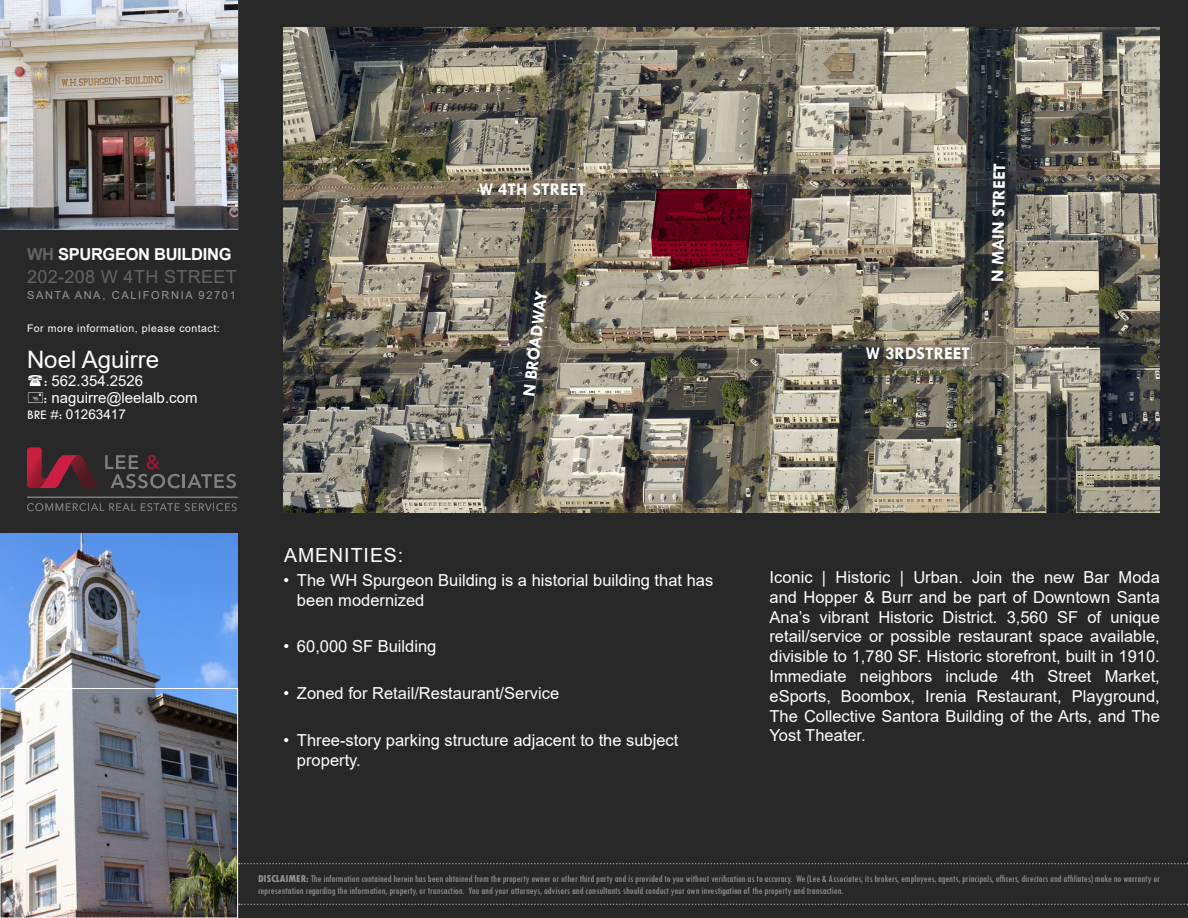
<style>
.page{position:relative;width:1188px;height:918px;background:#292829}
.page>*{position:absolute;margin:0;border:0;box-sizing:border-box;transform-origin:0 0}
.t1{font:24px "Arial";color:#fff}
.t2{font:19.5px "Arial";letter-spacing:.05em;color:#fff}
.t3{font:700 18px "Tw Cen";color:#fff}
.t4{font:18px "Arial";letter-spacing:.02em;color:#636466}
.t5{font:16.5px/19.8px "Arial";color:#fff}
.t6{font:700 16.5px "Arial";letter-spacing:-.02em;color:#fff}
.t7{font:15px/16.5px "Arial";color:#fff}
.t8{font:13.5px "Arial";color:#fff}
.t9{font:10.95px "Arial";letter-spacing:.15em;color:#939598}
.t10{font:condensed 10.5px/12px "Tw Cen";color:#939598}
.t11{font:10.5px "Arial";letter-spacing:.05em;color:#fff}
.s1{color:#636466}
.s2{font-family:"Tw Cen"}
.s3{font-weight:800}
</style>
<div class="page">
<img style="left:0;top:534px;width:237px;height:382px">
<svg style="left:239px;top:904px;width:949px;height:1px"></svg>
<svg style="left:239px;top:863px;width:949px;height:1px"></svg>
<div style="left:0;top:688px;width:238px;height:230px;border:1px solid #fff"></div>
<svg style="left:105px;top:455px;width:131px;height:33px"></svg>
<svg style="left:27px;top:447px;width:70px;height:41px"></svg>
<hr style="left:27px;top:497px;width:211px;height:1px;background:#7f8083">
<svg style="left:27px;top:503px;width:210px;height:8px"></svg>
<img style="left:0;top:0;width:237px;height:230px">
<img style="left:284px;top:27px;width:875px;height:486px">
<svg style="left:651px;top:189px;width:101px;height:81px;background:#650c1f"></svg>
<p class="t6" style="left:27px;top:243px;width:206px"><span class="s1">WH</span> SPURGEON BUILDING</p>
<p class="t4" style="left:27px;top:264px;width:211px">202-208 W 4TH STREET</p>
<p class="t9" style="left:27px;top:287px;width:210px">SANTA ANA, CALIFORNIA 92701</p>
<p class="t11" style="left:27px;top:321px;width:194px">For more information, please contact:</p>
<h1 class="t1" style="left:27px;top:344px;width:134px">Noel Aguirre</h1>
<p class="t7" style="left:44px;top:373px;width:155px"><span class="s2">:</span> 562.354.2526<br><span class="s2">:</span> naguirre@leelalb.com</p>
<p class="t8" style="left:27px;top:405px;width:100px"><span class="s2">BRE #:</span> 01263417</p>
<p class="t3" style="left:479px;top:178px;width:108px">W 4TH STREET</p>
<p class="t3" style="left:518px;top:395px;width:108px;rotate:-83deg">N BROADWAY</p>
<p class="t3" style="left:987px;top:282px;width:121px;rotate:-89deg">N MAIN STREET</p>
<p class="t3" style="left:866px;top:343px;width:106px">W 3RDSTREET</p>
<p class="t2" style="left:284px;top:541px;width:121px">AMENITIES:</p>
<p class="t5" style="left:297px;top:570px;width:418px;text-indent:-13px">• The WH Spurgeon Building is a historial building that has been modernized</p>
<p class="t5" style="left:284px;top:637px;width:154px">• 60,000 SF Building</p>
<p class="t5" style="left:284px;top:683px;width:277px">• Zoned for Retail/Restaurant/Service</p>
<p class="t5" style="left:297px;top:730px;width:383px;text-indent:-13px">• Three-story parking structure adjacent to the subject property.</p>
<p class="t5" style="left:770px;top:567px;width:392px;text-align:justify">Iconic | Historic | Urban. Join the new Bar Moda and Hopper &amp; Burr and be part of Downtown Santa Ana’s vibrant Historic District. 3,560 SF of unique retail/service or possible restaurant space available, divisible to 1,780 SF. Historic storefront, built in 1910.<br>Immediate neighbors include 4th Street Market, eSports, Boombox, Irenia Restaurant, Playground, The Collective Santora Building of the Arts, and The Yost Theater.</p>
<p class="t10" style="left:258px;top:872px;width:903px"><span class="s3">DISCLAIMER:</span> The information contained herein has been obtained from the property owner or other third party and is provided to you without verification as to accuracy. We (Lee &amp; Associates, its brokers, employees, agents, principals, officers, directors and affiliates) make no warranty or representation regarding the information, property, or transaction. You and your attorneys, advisors and consultants should conduct your own investigation of the property and transaction.</p>
</div>
